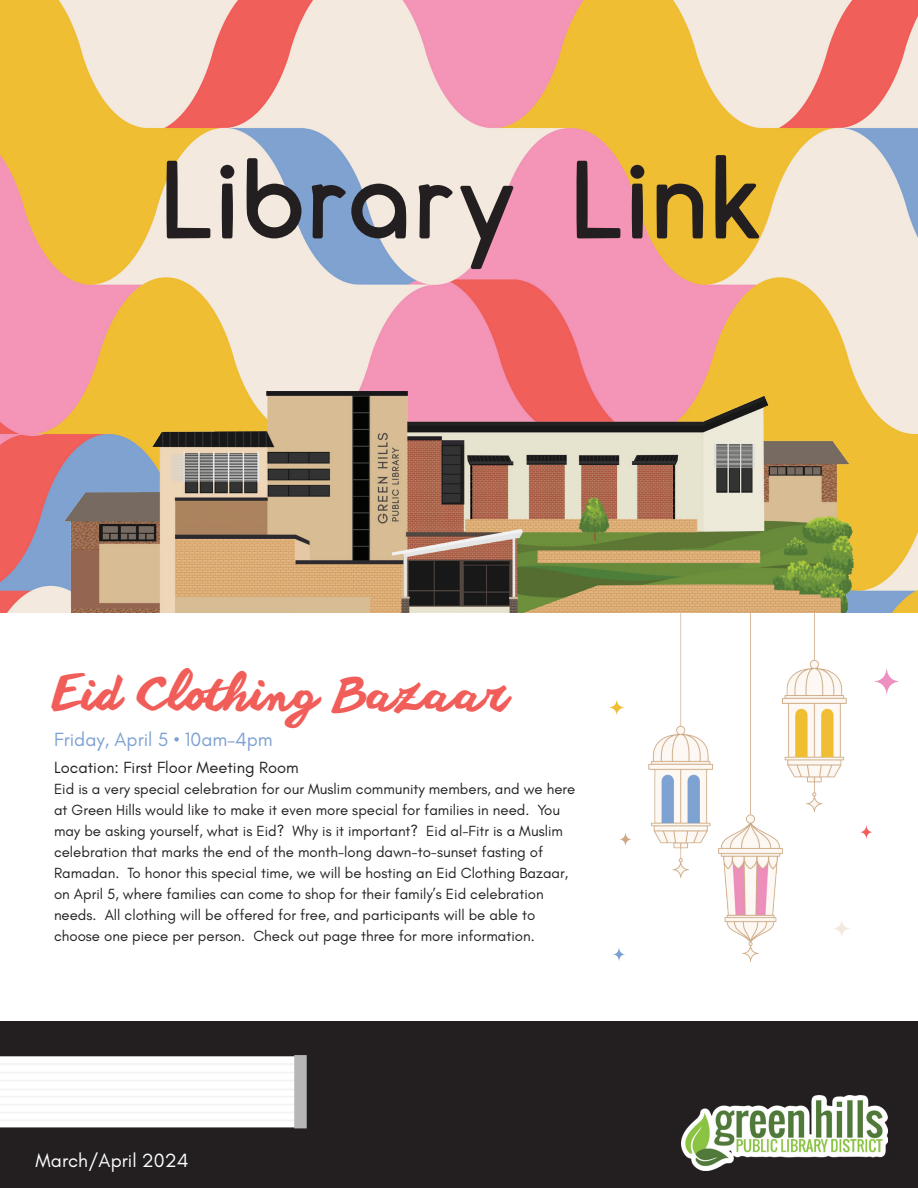
<style>
.page{position:relative;width:918px;height:1188px;background:#fff}
.page>*{position:absolute;margin:0;border:0;box-sizing:border-box;transform-origin:0 0}
.t1{font:111px "cream DEMO";color:#231f20}
.head_1{font:46.5px "anothershabby";color:#f15e5a}
.t2{font:19.5px "Glacial Indifference";color:#7ea1d1}
.t3{font:19.5px "Glacial Indifference";color:#fff}
.t4{font:16.5px "Glacial Indifference";color:#231f20}
.t5{font:15px/21px "Glacial Indifference";color:#231f20}
</style>
<div class="page">
<img style="left:0;top:1021px;width:918px;height:167px">
<img style="left:0;top:0;width:918px;height:613px">
<img style="left:682px;top:1095px;width:205px;height:75px">
<img style="left:65px;top:392px;width:788px;height:221px">
<svg style="left:874px;top:669px;width:25px;height:25px"></svg>
<svg style="left:620px;top:833px;width:11px;height:13px"></svg>
<svg style="left:609px;top:700px;width:16px;height:15px"></svg>
<svg style="left:860px;top:825px;width:13px;height:14px"></svg>
<svg style="left:613px;top:948px;width:12px;height:13px"></svg>
<img style="left:648px;top:613px;width:198px;height:349px">
<p class="t1" style="left:160px;top:127px;width:600px">Library Link</p>
<p class="head_1" style="left:54px;top:667px;width:456px">Eid Clothing Bazaar</p>
<p class="t2" style="left:54px;top:729px;width:220px">Friday, April 5 • 10am–4pm</p>
<p class="t4" style="left:54px;top:758px;width:246px">Location: First Floor Meeting Room</p>
<p class="t5" style="left:54px;top:779px;width:523px">Eid is a very special celebration for our Muslim community members, and we here at Green Hills would like to make it even more special for families in need. You may be asking yourself, what is Eid? Why is it important? Eid al-Fitr is a Muslim celebration that marks the end of the month-long dawn-to-sunset fasting of Ramadan. To honor this special time, we will be hosting an Eid Clothing Bazaar, on April 5, where families can come to shop for their family’s Eid celebration needs. All clothing will be offered for free, and participants will be able to choose one piece per person. Check out page three for more information.</p>
<p class="t3" style="left:36px;top:1149px;width:154px">March/April 2024</p>
</div>
